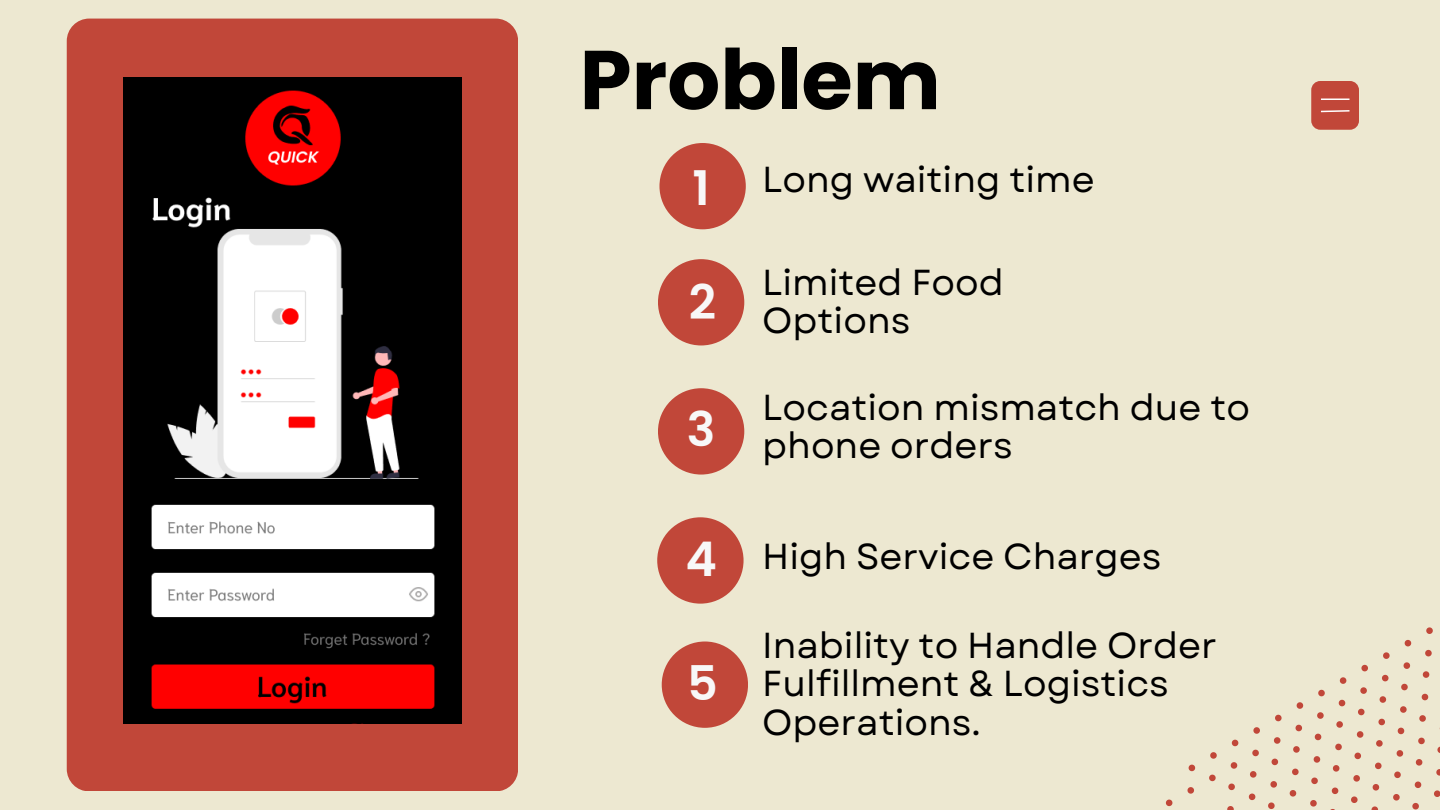
<style>
.page{position:relative;width:1440px;height:810px;background:#ede8d1}
.page>*{position:absolute;margin:0;border:0;box-sizing:border-box;transform-origin:0 0}
.t1{font:700 83.3px "Poppins";color:#000}
.t2{font:600 47.7px "Poppins";color:#f8f8f8}
.t3{font:36.1px/38.2px "Garet";color:#000}
</style>
<div class="page">
<div style="left:67px;top:19px;width:451px;height:772px;background:#c14739;border-radius:22px"></div>
<div style="left:1311px;top:81px;width:48px;height:49px;background:#c14739;border-radius:9px"></div>
<svg style="left:1321px;top:99px;width:28px;height:1px"></svg>
<svg style="left:1321px;top:110px;width:29px;height:3px"></svg>
<svg style="left:1165px;top:799px;width:8px;height:8px"></svg>
<svg style="left:1187px;top:787px;width:7px;height:7px"></svg>
<svg style="left:1209px;top:774px;width:7px;height:8px"></svg>
<svg style="left:1230px;top:762px;width:8px;height:7px"></svg>
<svg style="left:1252px;top:749px;width:7px;height:8px"></svg>
<svg style="left:1273px;top:737px;width:8px;height:7px"></svg>
<svg style="left:1295px;top:724px;width:7px;height:8px"></svg>
<svg style="left:1317px;top:712px;width:7px;height:7px"></svg>
<svg style="left:1338px;top:699px;width:8px;height:8px"></svg>
<svg style="left:1360px;top:687px;width:7px;height:7px"></svg>
<svg style="left:1382px;top:674px;width:7px;height:8px"></svg>
<svg style="left:1403px;top:662px;width:8px;height:7px"></svg>
<svg style="left:1425px;top:649px;width:7px;height:8px"></svg>
<svg style="left:1188px;top:764px;width:8px;height:8px"></svg>
<svg style="left:1210px;top:752px;width:7px;height:7px"></svg>
<svg style="left:1231px;top:739px;width:8px;height:8px"></svg>
<svg style="left:1253px;top:727px;width:7px;height:7px"></svg>
<svg style="left:1275px;top:714px;width:7px;height:8px"></svg>
<svg style="left:1296px;top:702px;width:8px;height:7px"></svg>
<svg style="left:1318px;top:689px;width:7px;height:8px"></svg>
<svg style="left:1339px;top:677px;width:8px;height:7px"></svg>
<svg style="left:1361px;top:664px;width:7px;height:8px"></svg>
<svg style="left:1383px;top:652px;width:7px;height:7px"></svg>
<svg style="left:1404px;top:639px;width:8px;height:8px"></svg>
<svg style="left:1426px;top:627px;width:7px;height:7px"></svg>
<svg style="left:1227px;top:806px;width:7px;height:4px"></svg>
<svg style="left:1248px;top:793px;width:8px;height:8px"></svg>
<svg style="left:1270px;top:781px;width:7px;height:7px"></svg>
<svg style="left:1292px;top:768px;width:7px;height:8px"></svg>
<svg style="left:1313px;top:756px;width:8px;height:7px"></svg>
<svg style="left:1335px;top:743px;width:7px;height:8px"></svg>
<svg style="left:1356px;top:731px;width:8px;height:7px"></svg>
<svg style="left:1378px;top:718px;width:7px;height:8px"></svg>
<svg style="left:1400px;top:706px;width:7px;height:7px"></svg>
<svg style="left:1421px;top:693px;width:8px;height:8px"></svg>
<svg style="left:1228px;top:783px;width:7px;height:8px"></svg>
<svg style="left:1250px;top:771px;width:7px;height:7px"></svg>
<svg style="left:1271px;top:758px;width:8px;height:8px"></svg>
<svg style="left:1293px;top:746px;width:7px;height:7px"></svg>
<svg style="left:1314px;top:733px;width:8px;height:8px"></svg>
<svg style="left:1336px;top:721px;width:7px;height:7px"></svg>
<svg style="left:1358px;top:708px;width:7px;height:8px"></svg>
<svg style="left:1379px;top:696px;width:8px;height:7px"></svg>
<svg style="left:1401px;top:683px;width:7px;height:8px"></svg>
<svg style="left:1422px;top:671px;width:8px;height:7px"></svg>
<svg style="left:1310px;top:800px;width:7px;height:7px"></svg>
<svg style="left:1331px;top:787px;width:8px;height:7px"></svg>
<svg style="left:1353px;top:775px;width:7px;height:7px"></svg>
<svg style="left:1375px;top:762px;width:7px;height:8px"></svg>
<svg style="left:1396px;top:750px;width:8px;height:7px"></svg>
<svg style="left:1418px;top:737px;width:7px;height:8px"></svg>
<svg style="left:1268px;top:802px;width:7px;height:7px"></svg>
<svg style="left:1289px;top:790px;width:8px;height:7px"></svg>
<svg style="left:1311px;top:777px;width:7px;height:8px"></svg>
<svg style="left:1332px;top:765px;width:8px;height:7px"></svg>
<svg style="left:1354px;top:752px;width:7px;height:8px"></svg>
<svg style="left:1376px;top:740px;width:7px;height:7px"></svg>
<svg style="left:1397px;top:727px;width:8px;height:8px"></svg>
<svg style="left:1419px;top:715px;width:7px;height:7px"></svg>
<svg style="left:1371px;top:806px;width:7px;height:4px"></svg>
<svg style="left:1393px;top:794px;width:7px;height:7px"></svg>
<svg style="left:1414px;top:781px;width:8px;height:7px"></svg>
<svg style="left:1436px;top:769px;width:4px;height:7px"></svg>
<svg style="left:1351px;top:796px;width:7px;height:7px"></svg>
<svg style="left:1372px;top:784px;width:8px;height:7px"></svg>
<svg style="left:1394px;top:771px;width:7px;height:8px"></svg>
<svg style="left:1415px;top:759px;width:8px;height:7px"></svg>
<svg style="left:1437px;top:746px;width:3px;height:7px"></svg>
<svg style="left:1412px;top:803px;width:7px;height:7px"></svg>
<svg style="left:1434px;top:790px;width:6px;height:7px"></svg>
<img style="left:124px;top:78px;width:337px;height:645px">
<div style="left:659px;top:143px;width:87px;height:86px;background:#c14739;border-radius:50%"></div>
<div style="left:658px;top:259px;width:86px;height:86px;background:#c14739;border-radius:50%"></div>
<div style="left:658px;top:388px;width:86px;height:87px;background:#c14739;border-radius:50%"></div>
<div style="left:657px;top:517px;width:87px;height:87px;background:#c14739;border-radius:50%"></div>
<div style="left:662px;top:642px;width:86px;height:86px;background:#c14739;border-radius:50%"></div>
<h1 class="t1" style="left:580px;top:22px;width:363px">Problem</h1>
<p class="t2" style="left:692px;top:155px;width:19px">1</p>
<p class="t2" style="left:689px;top:269px;width:29px">2</p>
<p class="t2" style="left:687px;top:396px;width:30px">3</p>
<p class="t2" style="left:685px;top:526px;width:33px">4</p>
<p class="t2" style="left:687px;top:650px;width:32px">5</p>
<p class="t3" style="left:762px;top:161px;width:334px">Long waiting time</p>
<p class="t3" style="left:762px;top:263px;width:243px">Limited Food<br>Options</p>
<p class="t3" style="left:762px;top:388px;width:489px">Location mismatch due to phone orders</p>
<p class="t3" style="left:762px;top:538px;width:401px">High Service Charges</p>
<p class="t3" style="left:762px;top:626px;width:456px">Inability to Handle Order<br>Fulfillment &amp; Logistics<br>Operations.</p>
</div>
